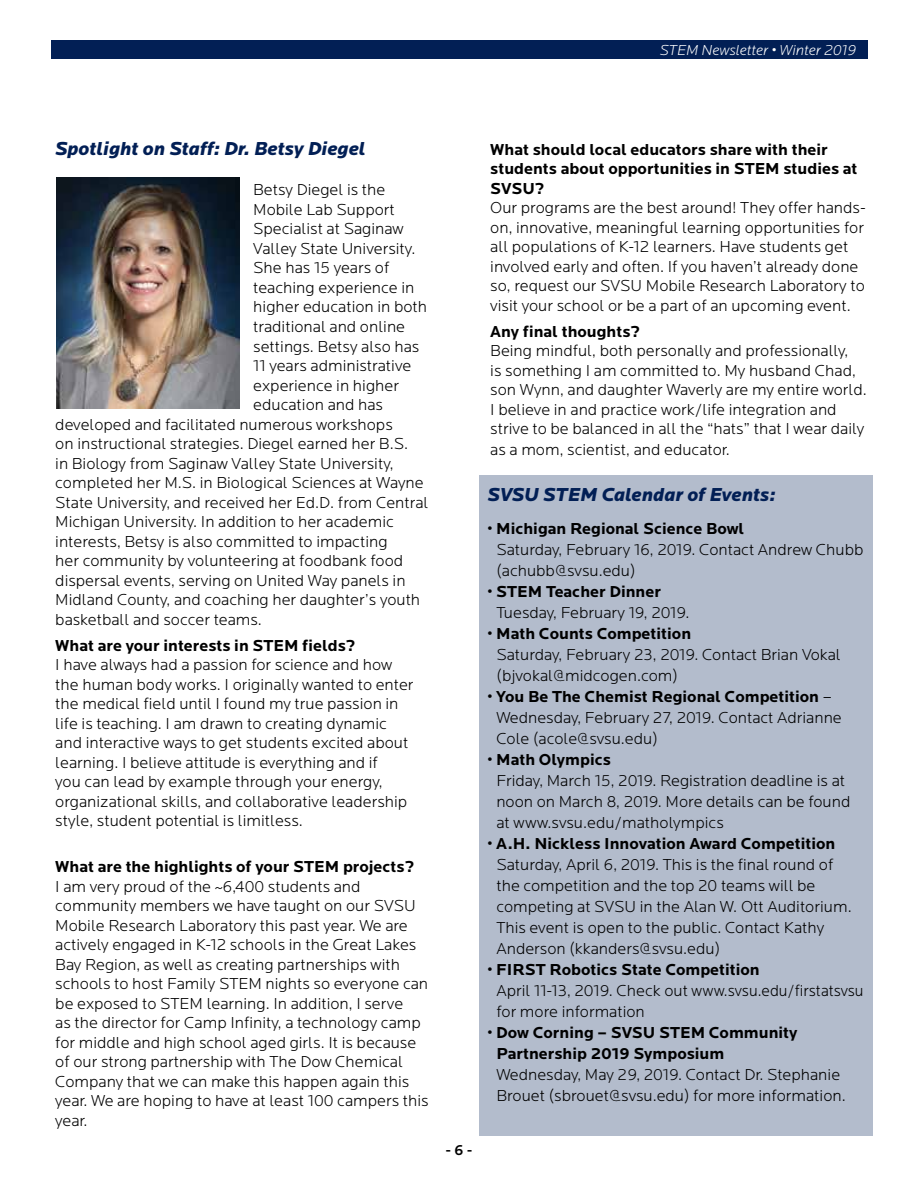
<style>
.page{position:relative;width:918px;height:1188px;background:#fff}
.page>*{position:absolute;margin:0;border:0;box-sizing:border-box;transform-origin:0 0}
.t1{font:italic 900 19.5px "Locator";color:#021f55}
.t2{font:300 16.5px/19.5px "Locator";color:#000}
.t3{font:700 16.5px/19.5px "Locator";color:#000}
.t4{font:italic 300 15px "Locator";color:#fff}
.t5{font:500 15px "Locator";color:#000}
.s1{font-weight:700}
</style>
<div class="page">
<div style="left:51px;top:40px;width:817px;height:19px;background:#021f55"></div>
<img style="left:56px;top:177px;width:184px;height:231px">
<div style="left:480px;top:475px;width:393px;height:660px;background:#b3bccc"></div>
<p class="t4" style="left:660px;top:42px;width:198px">STEM Newsletter • Winter 2019</p>
<p class="t1" style="left:55px;top:137px;width:312px">Spotlight on Staff: Dr. Betsy Diegel</p>
<p class="t2" style="left:253px;top:181px;width:134px">Betsy Diegel is the</p>
<p class="t2" style="left:253px;top:200px;width:143px">Mobile Lab Support</p>
<p class="t2" style="left:253px;top:220px;width:152px">Specialist at Saginaw</p>
<p class="t2" style="left:253px;top:239px;width:164px">Valley State University.</p>
<p class="t2" style="left:253px;top:259px;width:138px">She has 15 years of</p>
<p class="t2" style="left:253px;top:278px;width:163px">teaching experience in</p>
<p class="t2" style="left:253px;top:298px;width:176px">higher education in both</p>
<p class="t2" style="left:253px;top:317px;width:153px">traditional and online</p>
<p class="t2" style="left:253px;top:337px;width:168px">settings. Betsy also has</p>
<p class="t2" style="left:253px;top:356px;width:160px">11 years administrative</p>
<p class="t2" style="left:253px;top:376px;width:147px">experience in higher</p>
<p class="t2" style="left:253px;top:395px;width:131px">education and has</p>
<p class="t2" style="left:55px;top:415px;width:339px">developed and facilitated numerous workshops</p>
<p class="t2" style="left:55px;top:434px;width:354px">on instructional strategies. Diegel earned her B.S.</p>
<p class="t2" style="left:55px;top:454px;width:340px">in Biology from Saginaw Valley State University,</p>
<p class="t2" style="left:55px;top:473px;width:370px">completed her M.S. in Biological Sciences at Wayne</p>
<p class="t2" style="left:55px;top:493px;width:375px">State University, and received her Ed.D. from Central</p>
<p class="t2" style="left:55px;top:512px;width:340px">Michigan University. In addition to her academic</p>
<p class="t2" style="left:55px;top:532px;width:334px">interests, Betsy is also committed to impacting</p>
<p class="t2" style="left:55px;top:551px;width:349px">her community by volunteering at foodbank food</p>
<p class="t2" style="left:55px;top:571px;width:352px">dispersal events, serving on United Way panels in</p>
<p class="t2" style="left:55px;top:590px;width:367px">Midland County, and coaching her daughter’s youth</p>
<p class="t2" style="left:55px;top:610px;width:208px">basketball and soccer teams.</p>
<p class="t3" style="left:55px;top:636px;width:302px">What are your interests in STEM fields?</p>
<p class="t2" style="left:55px;top:656px;width:360px">I have always had a passion for science and how the human body works. I originally wanted to enter the medical field until I found my true passion in life is teaching. I am drawn to creating dynamic and interactive ways to get students excited about learning. I believe attitude is everything and if<br>you can lead by example through your energy, organizational skills, and collaborative leadership style, student potential is limitless.</p>
<p class="t3" style="left:55px;top:857px;width:361px">What are the highlights of your STEM projects?</p>
<p class="t2" style="left:55px;top:877px;width:375px">I am very proud of the ~6,400 students and community members we have taught on our SVSU Mobile Research Laboratory this past year. We are actively engaged in K-12 schools in the Great Lakes Bay Region, as well as creating partnerships with schools to host Family STEM nights so everyone can be exposed to STEM learning. In addition, I serve<br>as the director for Camp Infinity, a technology camp for middle and high school aged girls. It is because of our strong partnership with The Dow Chemical Company that we can make this happen again this year. We are hoping to have at least 100 campers this year.</p>
<p class="t3" style="left:490px;top:140px;width:369px">What should local educators share with their students about opportunities in STEM studies at<br>SVSU?</p>
<p class="t2" style="left:490px;top:198px;width:377px">Our programs are the best around! They offer hands&shy;on, innovative, meaningful learning opportunities for all populations of K-12 learners. Have students get involved early and often. If you haven’t already done so, request our SVSU Mobile Research Laboratory to visit your school or be a part of an upcoming event.</p>
<p class="t3" style="left:490px;top:322px;width:151px">Any final thoughts?</p>
<p class="t2" style="left:490px;top:342px;width:378px">Being mindful, both personally and professionally,<br>is something I am committed to. My husband Chad, son Wynn, and daughter Waverly are my entire world.<br>I believe in and practice work/life integration and strive to be balanced in all the “hats” that I wear daily</p>
<p class="t2" style="left:490px;top:441px;width:241px">as a mom, scientist, and educator.</p>
<p class="t1" style="left:488px;top:483px;width:290px">SVSU STEM Calendar of Events:</p>
<p class="t3" style="left:488px;top:519px;width:258px">• Michigan Regional Science Bowl</p>
<p class="t2" style="left:496px;top:540px;width:369px;line-height:21px">Saturday, February 16, 2019. Contact Andrew Chubb (achubb@svsu.edu)</p>
<p class="t3" style="left:488px;top:582px;width:175px">• STEM Teacher Dinner</p>
<p class="t2" style="left:496px;top:603px;width:195px">Tuesday, February 19, 2019.</p>
<p class="t3" style="left:488px;top:624px;width:205px">• Math Counts Competition</p>
<p class="t2" style="left:496px;top:645px;width:346px;line-height:21px">Saturday, February 23, 2019. Contact Brian Vokal (bjvokal@midcogen.com)</p>
<p class="t2" style="left:496px;top:687px;width:347px;line-height:21px;text-indent:-9px"><span class="s1">• You Be The Chemist Regional Competition</span> –<br>Wednesday, February 27, 2019. Contact Adrianne<br>Cole (acole@svsu.edu)</p>
<p class="t3" style="left:488px;top:750px;width:125px">• Math Olympics</p>
<p class="t2" style="left:496px;top:771px;width:356px;line-height:21px">Friday, March 15, 2019. Registration deadline is at noon on March 8, 2019. More details can be found at www.svsu.edu/matholympics</p>
<p class="t3" style="left:488px;top:834px;width:349px">• A.H. Nickless Innovation Award Competition</p>
<p class="t2" style="left:496px;top:855px;width:357px;line-height:21px">Saturday, April 6, 2019. This is the final round of the competition and the top 20 teams will be competing at SVSU in the Alan W. Ott Auditorium.<br>This event is open to the public. Contact Kathy Anderson (kkanders@svsu.edu)</p>
<p class="t3" style="left:488px;top:960px;width:274px">• FIRST Robotics State Competition</p>
<p class="t2" style="left:496px;top:981px;width:369px;line-height:21px">April 11-13, 2019. Check out www.svsu.edu/firstatsvsu for more information</p>
<p class="t3" style="left:496px;top:1022px;width:303px;line-height:21px;text-indent:-9px">• Dow Corning – SVSU STEM Community<br>Partnership 2019 Symposium</p>
<p class="t2" style="left:496px;top:1065px;width:351px;line-height:21px">Wednesday, May 29, 2019. Contact Dr. Stephanie<br>Brouet (sbrouet@svsu.edu) for more information.</p>
<p class="t5" style="left:445px;top:1142px;width:29px">- 6 -</p>
</div>
